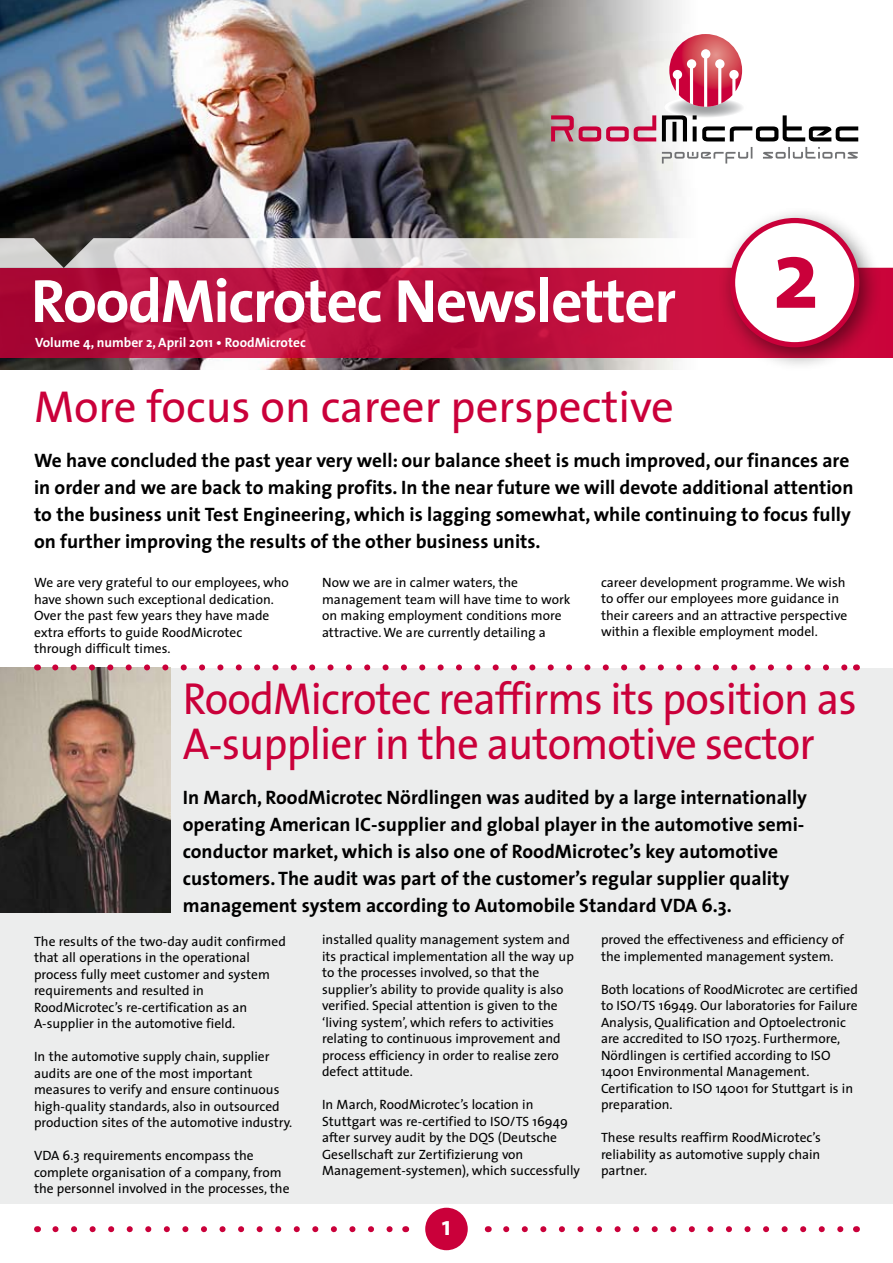
<style>
.page{position:relative;width:893px;height:1263px;background:#fff}
.page>*{position:absolute;margin:0;border:0;box-sizing:border-box;transform-origin:0 0}
.t1{font:700 97.35px "The Sans";color:#ca003a}
.t2{font:700 61.5px "The Sans";letter-spacing:-.025em;color:#fff}
.t3{font:45px/45px "The Sans";letter-spacing:-.02em;color:#ca003a;scale:.96 1}
.t4{font:45px "The Sans";color:#ca003a}
.t5{font:700 27px "The Sans";color:#fff}
.t6{font:700 19.5px/27px "The Sans";color:#000}
.t7{font:13.5px/16.5px "The Sans";color:#000}
.t8{font:700 13.5px "The Sans";color:#fff}
</style>
<div class="page">
<div style="left:0;top:668px;width:893px;height:535px;background:#eceded"></div>
<img style="left:0;top:0;width:700px;height:370px">
<div style="left:425px;top:1208px;width:43px;height:42px;background:#ca003a;border-radius:50%"></div>
<img style="left:0;top:668px;width:170px;height:244px">
<svg style="left:55px;top:1226px;width:338px;height:6px"></svg>
<svg style="left:506px;top:1226px;width:338px;height:6px"></svg>
<svg style="left:55px;top:664px;width:792px;height:6px"></svg>
<svg style="left:0;top:268px;width:893px;height:89px"></svg>
<svg style="left:0;top:238px;width:893px;height:30px"></svg>
<div style="left:715px;top:205px;width:166px;height:166px;background:#000;opacity:.5"></div>
<div style="left:733px;top:221px;width:124px;height:124px;background:#fff;border-radius:50%"></div>
<div style="left:730px;top:218px;width:129px;height:129px;border:5px solid #ca003a;border-radius:50%"></div>
<svg style="left:662px;top:147px;width:196px;height:17px"></svg>
<svg style="left:551px;top:115px;width:105px;height:26px"></svg>
<svg style="left:662px;top:34px;width:196px;height:107px"></svg>
<h2 class="t2" style="left:31px;top:250px;width:647px">RoodMicrotec Newsletter</h2>
<p class="t8" style="left:35px;top:331px;width:272px">Volume 4, number 2, April 2011 • RoodMicrotec</p>
<h1 class="t1" style="left:772px;top:193px;width:48px">2</h1>
<h3 class="t4" style="left:34px;top:369px;width:642px">More focus on career perspective</h3>
<p class="t6" style="left:34px;top:446px;width:821px">We have concluded the past year very well: our balance sheet is much improved, our finances are in order and we are back to making profits. In the near future we will devote additional attention to the business unit Test Engineering, which is lagging somewhat, while continuing to focus fully on further improving the results of the other business units.</p>
<p class="t7" style="left:34px;top:574px;width:256px">We are very grateful to our employees, who have shown such exceptional dedication.<br>Over the past few years they have made extra efforts to guide RoodMicrotec through difficult times.</p>
<p class="t7" style="left:322px;top:574px;width:250px">Now we are in calmer waters, the management team will have time to work on making employment conditions more attractive. We are currently detailing a</p>
<p class="t7" style="left:601px;top:574px;width:248px">career development programme. We wish to offer our employees more guidance in their careers and an attractive perspective within a flexible employment model.</p>
<h3 class="t3" style="left:183px;top:675px;width:703px">RoodMicrotec reaffirms its position as<br>A-supplier in the automotive sector</h3>
<p class="t6" style="left:183px;top:784px;width:626px">In March, RoodMicrotec Nördlingen was audited by a large internationally operating American IC-supplier and global player in the automotive semi&shy;conductor market, which is also one of RoodMicrotec’s key automotive customers. The audit was part of the customer’s regular supplier quality management system according to Automobile Standard VDA 6.3.</p>
<p class="t7" style="left:34px;top:932px;width:253px">The results of the two-day audit confirmed that all operations in the operational process fully meet customer and system requirements and resulted in RoodMicrotec’s re-certification as an A-supplier in the automotive field.</p>
<p class="t7" style="left:34px;top:1048px;width:260px">In the automotive supply chain, supplier audits are one of the most important measures to verify and ensure continuous high-quality standards, also in outsourced production sites of the automotive industry.</p>
<p class="t7" style="left:34px;top:1147px;width:257px">VDA 6.3 requirements encompass the complete organisation of a company, from the personnel involved in the processes, the</p>
<p class="t7" style="left:322px;top:931px;width:253px">installed quality management system and its practical implementation all the way up to the processes involved, so that the supplier’s ability to provide quality is also verified. Special attention is given to the ‘living system’, which refers to activities relating to continuous improvement and process efficiency in order to realise zero defect attitude.</p>
<p class="t7" style="left:322px;top:1096px;width:259px">In March, RoodMicrotec’s location in Stuttgart was re-certified to ISO/TS 16949 after survey audit by the DQS (Deutsche Gesellschaft zur Zertifizierung von Management-systemen), which successfully</p>
<h3 class="t5" style="left:442px;top:1203px;width:11px">1</h3>
<p class="t7" style="left:601px;top:931px;width:244px">proved the effectiveness and efficiency of the implemented management system.</p>
<p class="t7" style="left:601px;top:981px;width:258px">Both locations of RoodMicrotec are certified to ISO/TS 16949. Our laboratories for Failure Analysis, Qualification and Optoelectronic are accredited to ISO 17025. Furthermore, Nördlingen is certified according to ISO 14001 Environmental Management.<br>Certification to ISO 14001 for Stuttgart is in preparation.</p>
<p class="t7" style="left:601px;top:1129px;width:221px;text-align:justify">These results reaffirm RoodMicrotec’s reliability as automotive supply chain partner.</p>
</div>
